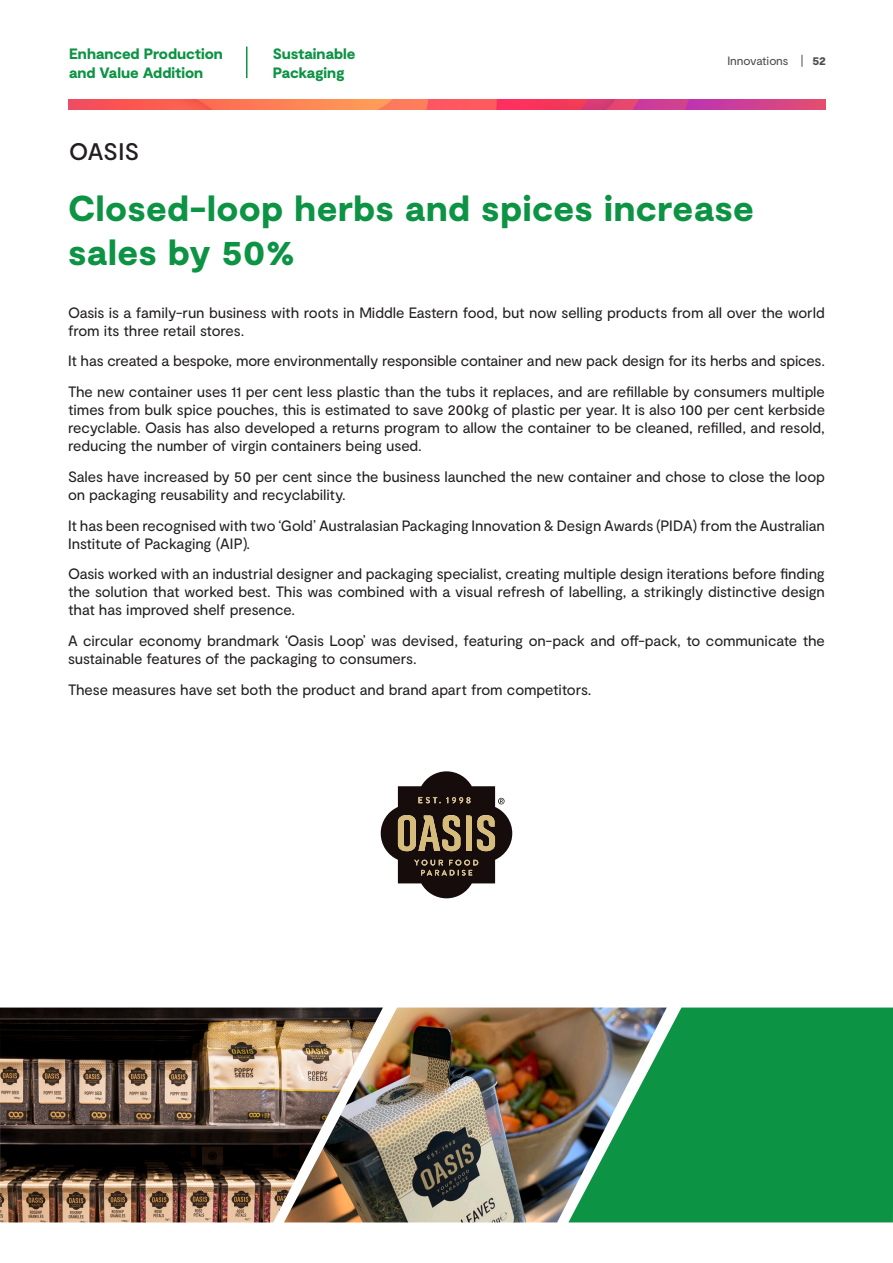
<style>
.page{position:relative;width:893px;height:1263px;background:#fff}
.page>*{position:absolute;margin:0;border:0;box-sizing:border-box;transform-origin:0 0}
.title_2{font:900 36px/43.2px "Moderat";letter-spacing:.015em;color:#0d9344}
.Text{font:500 24px "Moderat";letter-spacing:.01em;color:#231f20}
.Text-2{font:15px/18px "Moderat";letter-spacing:-.01em;color:#231f20}
.t1{font:900 15px/19.5px "Moderat";letter-spacing:-.005em;color:#0d9344}
.t2{font:12px "Moderat";letter-spacing:-.01em;color:#4b4c4d}
.t3{font:900 12px "Moderat";color:#4b4c4d}
</style>
<div class="page">
<svg style="left:802px;top:55px;width:1px;height:12px"></svg>
<img style="left:68px;top:99px;width:758px;height:10px">
<svg style="left:381px;top:771px;width:131px;height:127px"></svg>
<hr style="left:246px;top:47px;width:1px;height:31px;background:#0d9344">
<img style="left:383px;top:1007px;width:185px;height:215px">
<img style="left:0;top:1007px;width:383px;height:215px">
<svg style="left:568px;top:1007px;width:325px;height:215px;background:#259251"></svg>
<p class="t1" style="left:69px;top:44px;width:155px">Enhanced Production and Value Addition</p>
<p class="t1" style="left:273px;top:44px;width:84px">Sustainable<br>Packaging</p>
<p class="Text" style="left:69px;top:136px;width:72px">OASIS</p>
<p class="t2" style="left:727px;top:54px;width:63px">Innovations</p>
<p class="t3" style="left:812px;top:54px;width:15px">52</p>
<p class="title_2" style="left:68px;top:189px;width:687px">Closed-loop herbs and spices increase sales by 50%</p>
<p class="Text-2" style="left:68px;top:304px;width:758px">Oasis is a family-run business with roots in Middle Eastern food, but now selling products from all over the world from its three retail stores.</p>
<p class="Text-2" style="left:68px;top:352px;width:758px">It has created a bespoke, more environmentally responsible container and new pack design for its herbs and spices.</p>
<p class="Text-2" style="left:68px;top:383px;width:758px;text-align:justify">The new container uses 11 per cent less plastic than the tubs it replaces, and are refillable by consumers multiple times from bulk spice pouches, this is estimated to save 200kg of plastic per year. It is also 100 per cent kerbside recyclable. Oasis has also developed a returns program to allow the container to be cleaned, refilled, and resold, reducing the number of virgin containers being used.</p>
<p class="Text-2" style="left:68px;top:468px;width:758px">Sales have increased by 50 per cent since the business launched the new container and chose to close the loop on packaging reusability and recyclability.</p>
<p class="Text-2" style="left:68px;top:517px;width:758px">It has been recognised with two ‘Gold’ Australasian Packaging Innovation &amp; Design Awards (PIDA) from the Australian<br>Institute of Packaging (AIP).</p>
<p class="Text-2" style="left:68px;top:565px;width:758px;text-align:justify">Oasis worked with an industrial designer and packaging specialist, creating multiple design iterations before finding the solution that worked best. This was combined with a visual refresh of labelling, a strikingly distinctive design that has improved shelf presence.</p>
<p class="Text-2" style="left:68px;top:632px;width:758px">A circular economy brandmark ‘Oasis Loop’ was devised, featuring on-pack and off-pack, to communicate the sustainable features of the packaging to consumers.</p>
<p class="Text-2" style="left:68px;top:681px;width:525px">These measures have set both the product and brand apart from competitors.</p>
</div>
